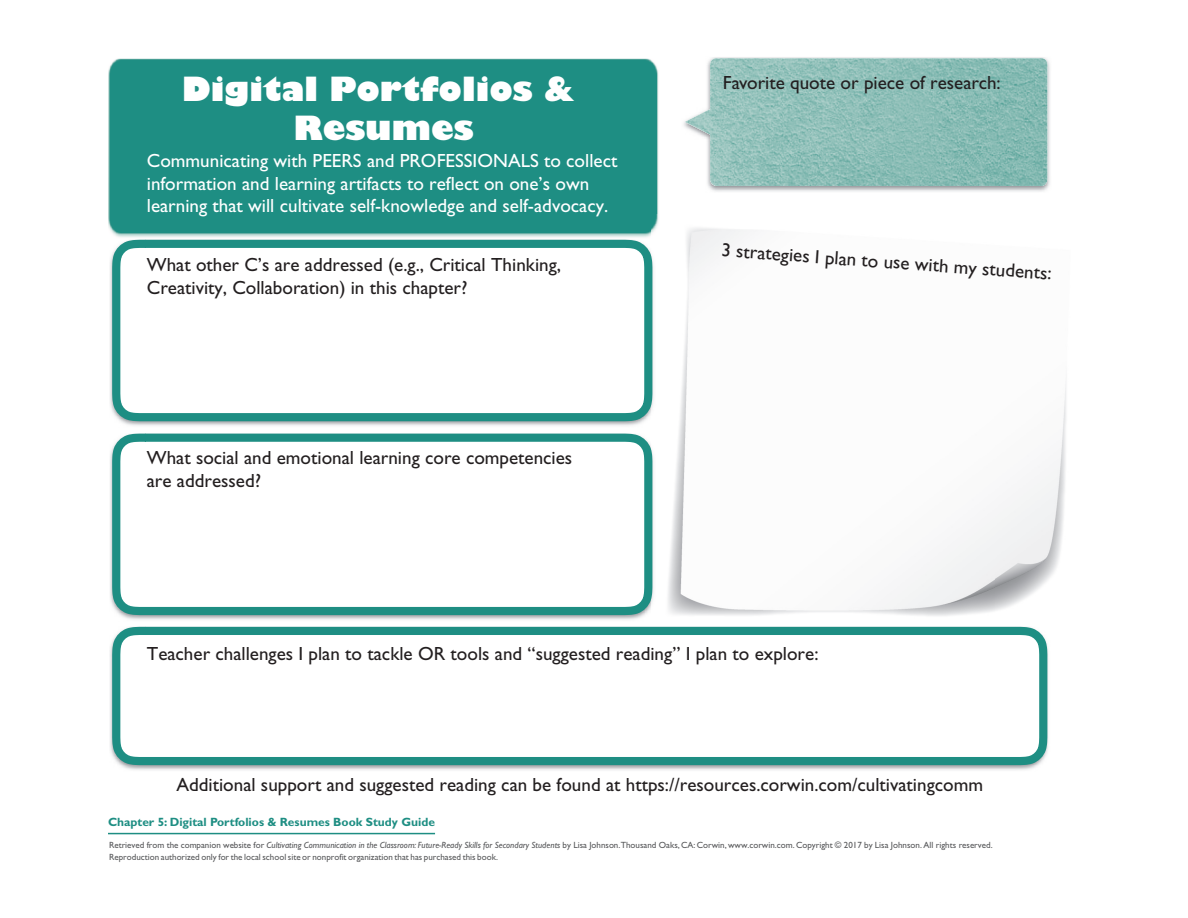
<style>
.page{position:relative;width:1188px;height:918px;background:#fff}
.page>*{position:absolute;margin:0;border:0;box-sizing:border-box;transform-origin:0 0}
.t1{font:800 32.7px/39.3px "Gill Sans";color:#fff;text-align:center}
.t2{font:19.05px/23px "Gill Sans";color:#231f20}
.t3{font:19.05px/23px "Gill Sans";color:#fff}
.FC{font:700 12px "Gill Sans Std";color:#1e8e83}
.t4{font:9px/12.1px "Gill Sans Std";color:#57585a}
.s1{font-style:italic}
</style>
<div class="page">
<img style="left:677px;top:228px;width:70px;height:230px">
<img style="left:995px;top:384px;width:71px;height:227px">
<img style="left:668px;top:458px;width:327px;height:158px">
<img style="left:683px;top:57px;width:367px;height:135px">
<img style="left:685px;top:58px;width:362px;height:128px">
<div style="left:108px;top:58px;width:551px;height:180px;background:#1e8e83"></div>
<img style="left:652px;top:214px;width:7px;height:24px">
<img style="left:110px;top:239px;width:544px;height:187px">
<svg style="left:112px;top:240px;width:540px;height:181px"></svg>
<img style="left:110px;top:433px;width:534px;height:187px">
<img style="left:652px;top:452px;width:2px;height:149px">
<svg style="left:112px;top:434px;width:540px;height:181px"></svg>
<img style="left:110px;top:626px;width:938px;height:144px">
<svg style="left:112px;top:627px;width:935px;height:138px"></svg>
<hr style="left:108px;top:833px;width:327px;height:1px;background:#1e8e83">
<p class="t1" style="left:182px;top:69px;width:394px">Digital Portfolios &amp;<br>Resumes</p>
<p class="t3" style="left:147px;top:149px;width:472px">Communicating with PEERS and PROFESSIONALS to collect information and learning artifacts to reflect on one’s own learning that will cultivate self-knowledge and self-advocacy.</p>
<p class="t2" style="left:147px;top:253px;width:416px">What other C’s are addressed (e.g., Critical Thinking,<br>Creativity, Collaboration) in this chapter?</p>
<p class="t2" style="left:147px;top:446px;width:427px">What social and emotional learning core competencies are addressed?</p>
<p class="t2" style="left:723px;top:71px;width:280px">Favorite quote or piece of research:</p>
<p class="t2" style="left:722px;top:239px;width:333px;rotate:4deg">3 strategies I plan to use with my students:</p>
<p class="t2" style="left:147px;top:642px;width:673px">Teacher challenges I plan to tackle OR tools and “suggested reading” I plan to explore:</p>
<p class="t2" style="left:176px;top:773px;width:808px">Additional support and suggested reading can be found at https://resources.corwin.com/cultivatingcomm</p>
<p class="FC" style="left:108px;top:815px;width:329px">Chapter 5: Digital Portfolios &amp; Resumes Book Study Guide</p>
<p class="t4" style="left:109px;top:839px;width:885px">Retrieved from the companion website for <span class="s1">Cultivating Communication in the Classroom: Future-Ready Skills for Secondary Students</span> by Lisa Johnson. Thousand Oaks, CA: Corwin, www.corwin.com. Copyright © 2017 by Lisa Johnson. All rights reserved.<br>Reproduction authorized only for the local school site or nonprofit organization that has purchased this book.</p>
</div>
